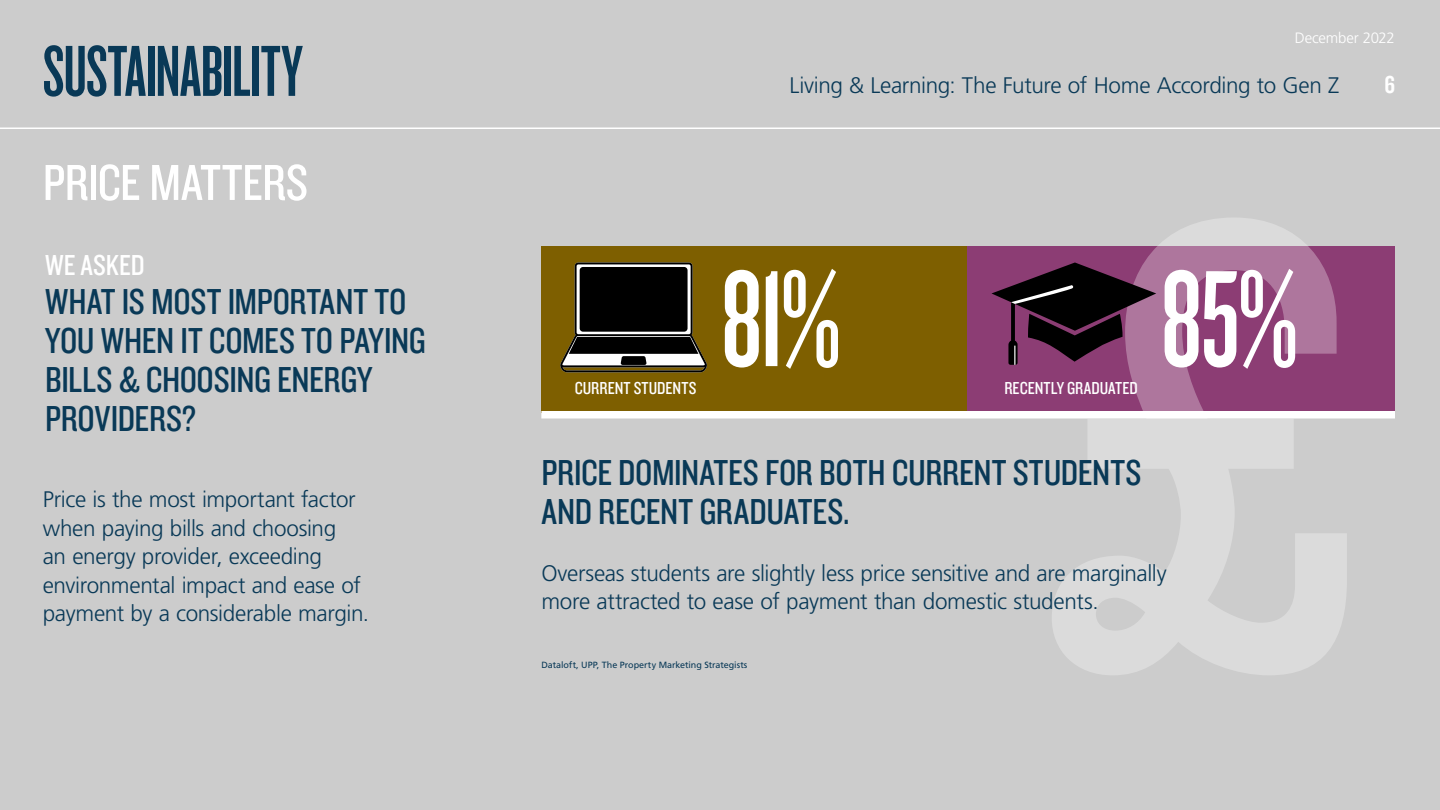
<style>
.page{position:relative;width:1440px;height:810px;background:#ccc}
.page>*{position:absolute;margin:0;border:0;box-sizing:border-box;transform-origin:0 0}
.t1{font:142.5px "Knockout HTF47 Bantamweight";color:#fff}
.t2{font:75px "Knockout HTF47 Bantamweight";letter-spacing:-.01em;color:#093957}
.t3{font:52.5px "Knockout HTF29 Junior Liteweight";letter-spacing:-.01em;color:#fff}
.t4{font:37.5px/39px "Knockout HTF29 Junior Liteweight";letter-spacing:-.01em;color:#093957}
.t5{font:30px "Knockout HTF29 Junior Liteweight";letter-spacing:.005em;color:#fff}
.t6{font:25.5px "Knockout HTF49 Liteweight";color:#fff}
.t7{font:300 22.5px/28.5px "Frutiger LT Std";letter-spacing:-.015em;color:#093957}
.t8{font:18px "Knockout HTF29 Junior Liteweight";color:#fff}
.t9{font:300 15px "Frutiger LT Std";letter-spacing:-.015em;color:#fff}
.t10{font:9px "Frutiger LT Std";letter-spacing:-.005em;color:#093957}
</style>
<div class="page">
<div style="left:541px;top:246px;width:428px;height:166px;background:#7e5f00"></div>
<div style="left:968px;top:246px;width:427px;height:166px;background:#8c3d74"></div>
<svg style="left:1052px;top:218px;width:295px;height:457px"></svg>
<div style="left:541px;top:411px;width:854px;height:7px;background:#fff"></div>
<svg style="left:560px;top:263px;width:147px;height:109px"></svg>
<div style="left:580px;top:267px;width:108px;height:65px;background:#000;border-radius:3px"></div>
<svg style="left:991px;top:262px;width:165px;height:103px"></svg>
<hr style="left:0;top:128px;width:1440px;height:1px;background:#fff">
<h2 class="t2" style="left:43px;top:34px;width:261px">SUSTAINABILITY</h2>
<h3 class="t3" style="left:43px;top:156px;width:267px">PRICE MATTERS</h3>
<h3 class="t5" style="left:45px;top:250px;width:101px">WE ASKED</h3>
<h3 class="t4" style="left:45px;top:283px;width:382px">WHAT IS MOST IMPORTANT TO<br>YOU WHEN IT COMES TO PAYING<br>BILLS &amp; CHOOSING ENERGY<br>PROVIDERS?</h3>
<p class="t7" style="left:43px;top:486px;width:328px">Price is the most important factor when paying bills and choosing<br>an energy provider, exceeding environmental impact and ease of payment by a considerable margin.</p>
<p class="t9" style="left:1295px;top:29px;width:102px">December 2022</p>
<p class="t7" style="left:790px;top:72px;width:551px">Living &amp; Learning: The Future of Home According to Gen Z</p>
<p class="t6" style="left:1384px;top:72px;width:12px">6</p>
<p class="t8" style="left:575px;top:379px;width:123px">CURRENT STUDENTS</p>
<h1 class="t1" style="left:721px;top:248px;width:122px">81%</h1>
<p class="t8" style="left:1004px;top:379px;width:135px">RECENTLY GRADUATED</p>
<h1 class="t1" style="left:1160px;top:248px;width:139px">85%</h1>
<h3 class="t4" style="left:541px;top:454px;width:602px">PRICE DOMINATES FOR BOTH CURRENT STUDENTS<br>AND RECENT GRADUATES.</h3>
<p class="t7" style="left:541px;top:559px;width:627px">Overseas students are slightly less price sensitive and are marginally more attracted to ease of payment than domestic students.</p>
<p class="t10" style="left:541px;top:660px;width:208px">Dataloft, UPP, The Property Marketing Strategists</p>
</div>
